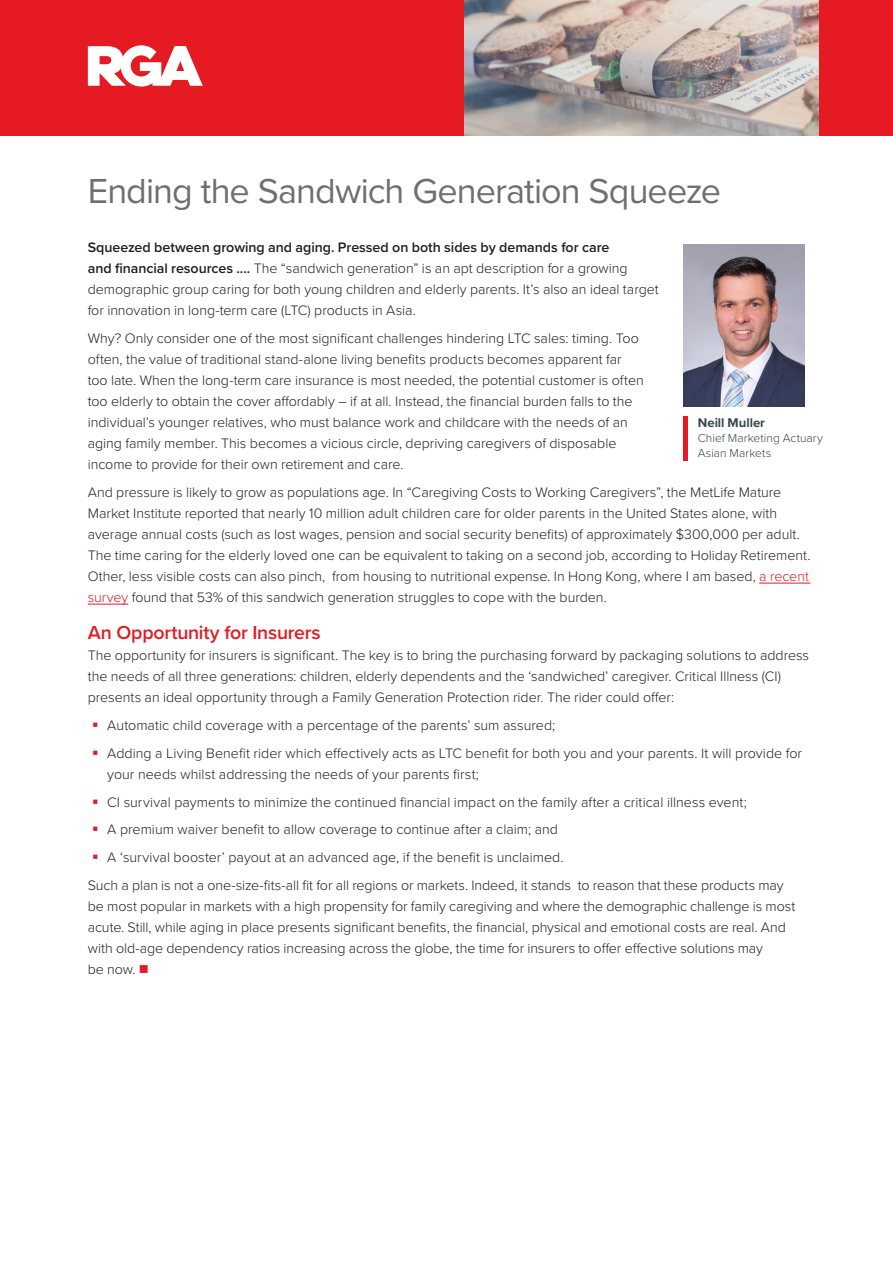
<style>
.page{position:relative;width:893px;height:1263px;background:#fff}
.page>*{position:absolute;margin:0;border:0;box-sizing:border-box;transform-origin:0 0}
.Headline{font:36px "Proxima Nova";letter-spacing:-.025em;color:#6e7070}
.Subheads_1{font:600 19.5px "Proxima Nova";letter-spacing:-.01em;color:#e51a23}
.body_text{font:300 14.25px/21px "Proxima Nova";letter-spacing:-.005em;color:#231f20}
.Author_name{font:700 13.2px "Proxima Nova";letter-spacing:-.005em;color:#38454d}
.Author-title{font:300 12px "Proxima Nova";letter-spacing:.005em;color:#38454d}
.s1{font-weight:600}
.s2{color:#e51a23}
</style>
<div class="page">
<hr style="left:759px;top:583px;width:51px;height:1px;background:#e51a23">
<hr style="left:88px;top:604px;width:40px;height:1px;background:#e51a23">
<div style="left:0;top:0;width:468px;height:135px;background:#e51a23"></div>
<div style="left:805px;top:0;width:88px;height:135px;background:#e51a23"></div>
<svg style="left:88px;top:45px;width:115px;height:42px"></svg>
<hr style="left:683px;top:416px;width:4px;height:45px;background:#e51a23">
<img style="left:465px;top:0;width:353px;height:135px">
<img style="left:683px;top:244px;width:122px;height:162px">
<p class="Headline" style="left:88px;top:164px;width:635px">Ending the Sandwich Generation Squeeze</p>
<p class="body_text" style="left:88px;top:236px;width:572px"><span class="s1">Squeezed between growing and aging. Pressed on both sides by demands for care<br>and financial resources ....</span> The “sandwich generation” is an apt description for a growing demographic group caring for both young children and elderly parents. It’s also an ideal target for innovation in long-term care (LTC) products in Asia.</p>
<p class="body_text" style="left:88px;top:327px;width:557px">Why? Only consider one of the most significant challenges hindering LTC sales: timing. Too often, the value of traditional stand-alone living benefits products becomes apparent far too late. When the long-term care insurance is most needed, the potential customer is often too elderly to obtain the cover affordably – if at all. Instead, the financial burden falls to the individual’s younger relatives, who must balance work and childcare with the needs of an aging family member. This becomes a vicious circle, depriving caregivers of disposable income to provide for their own retirement and care.</p>
<p class="body_text" style="left:88px;top:481px;width:724px">And pressure is likely to grow as populations age. In “Caregiving Costs to Working Caregivers”, the MetLife Mature Market Institute reported that nearly 10 million adult children care for older parents in the United States alone, with average annual costs (such as lost wages, pension and social security benefits) of approximately $300,000 per adult.<br>The time caring for the elderly loved one can be equivalent to taking on a second job, according to Holiday Retirement.<br>Other, less visible costs can also pinch, from housing to nutritional expense. In Hong Kong, where I am based, <span class="s2">a recent survey</span> found that 53% of this sandwich generation struggles to cope with the burden.</p>
<p class="Subheads_1" style="left:88px;top:618px;width:235px">An Opportunity for Insurers</p>
<p class="body_text" style="left:88px;top:644px;width:723px">The opportunity for insurers is significant. The key is to bring the purchasing forward by packaging solutions to address the needs of all three generations: children, elderly dependents and the ‘sandwiched’ caregiver. Critical Illness (CI) presents an ideal opportunity through a Family Generation Protection rider. The rider could offer:</p>
<p class="body_text" style="left:92px;top:714px;width:464px"><span class="s2">▪</span> Automatic child coverage with a percentage of the parents’ sum assured;</p>
<p class="body_text" style="left:107px;top:742px;width:696px;text-indent:-15px"><span class="s2">▪</span> Adding a Living Benefit rider which effectively acts as LTC benefit for both you and your parents. It will provide for your needs whilst addressing the needs of your parents first;</p>
<p class="body_text" style="left:92px;top:790px;width:656px"><span class="s2">▪</span> CI survival payments to minimize the continued financial impact on the family after a critical illness event;</p>
<p class="body_text" style="left:92px;top:818px;width:467px"><span class="s2">▪</span> A premium waiver benefit to allow coverage to continue after a claim; and</p>
<p class="body_text" style="left:92px;top:846px;width:473px"><span class="s2">▪</span> A ‘survival booster’ payout at an advanced age, if the benefit is unclaimed.</p>
<p class="body_text" style="left:88px;top:874px;width:709px">Such a plan is not a one-size-fits-all fit for all regions or markets. Indeed, it stands to reason that these products may be most popular in markets with a high propensity for family caregiving and where the demographic challenge is most acute. Still, while aging in place presents significant benefits, the financial, physical and emotional costs are real. And with old-age dependency ratios increasing across the globe, the time for insurers to offer effective solutions may<br>be now. <span class="s2">■</span></p>
<p class="Author_name" style="left:698px;top:412px;width:69px">Neill Muller</p>
<p class="Author-title" style="left:698px;top:429px;width:127px">Chief Marketing Actuary</p>
<p class="Author-title" style="left:698px;top:444px;width:75px">Asian Markets</p>
</div>
